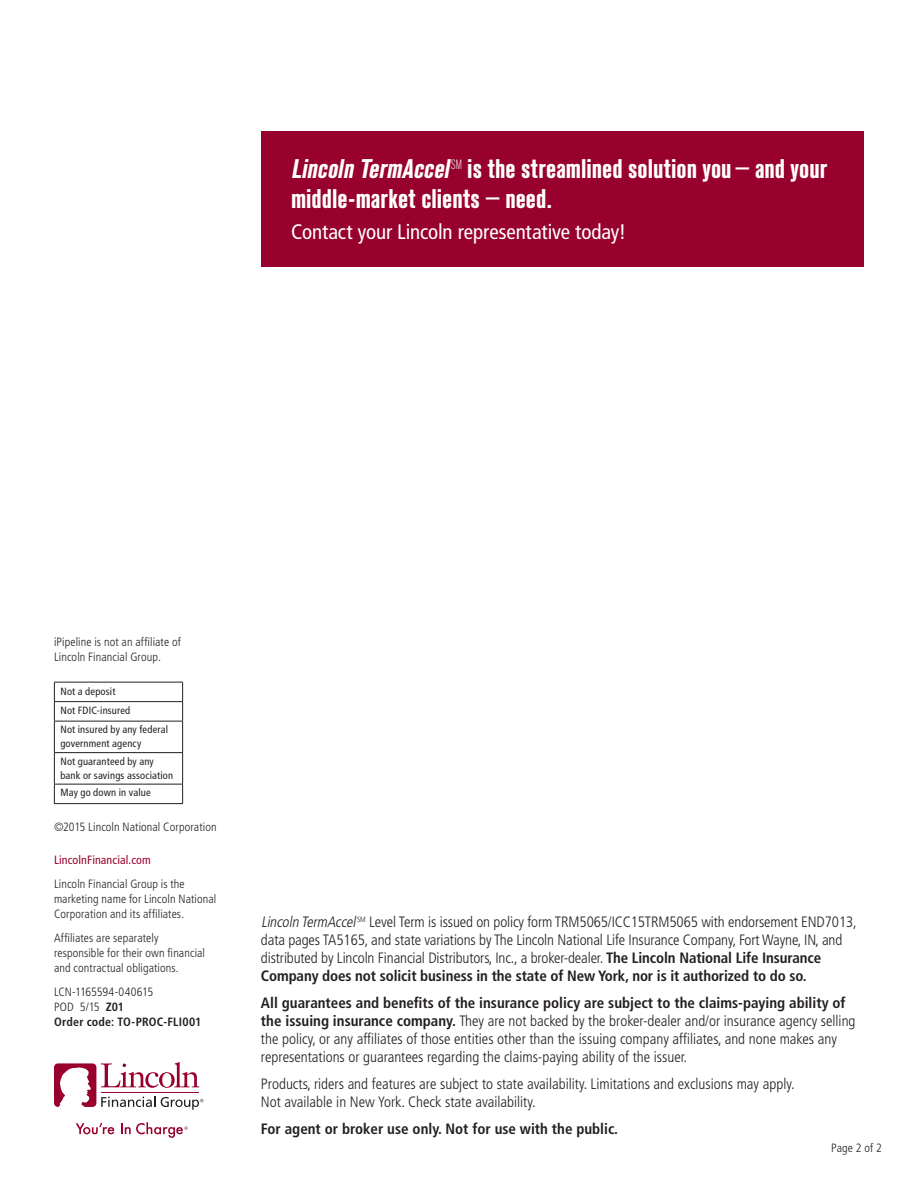
<style>
.page{position:relative;width:918px;height:1188px;background:#fff}
.page>*{position:absolute;margin:0;border:0;box-sizing:border-box;transform-origin:0 0}
.t1{font:700 condensed 27px/30px "Standard CT";color:#fff}
.t2{font:condensed 21px "Frutiger LT Std";letter-spacing:-.005em;color:#fff}
.t3{font:300 condensed 15px/18px "Frutiger LT Std";color:#231f20}
.t4{font:700 condensed 15px "Frutiger LT Std";color:#231f20}
.t5{font:300 condensed 12px/15px "Frutiger LT Std";letter-spacing:.01em;color:#231f20}
.t6{font:700 condensed 12px/15px "Frutiger LT Std";letter-spacing:.015em;color:#231f20}
.t7{font:condensed 12px "Frutiger LT Std";letter-spacing:.01em;color:#98012d}
.t8{font:condensed 10.5px/19.5px "Frutiger LT Std";letter-spacing:.015em;color:#231f20}
.s1{font-style:italic}
.s2{font-weight:300}
.s3{font-weight:700}
</style>
<div class="page">
<svg style="left:76px;top:1123px;width:38px;height:11px"></svg>
<svg style="left:54px;top:1062px;width:149px;height:48px"></svg>
<svg style="left:121px;top:1122px;width:67px;height:16px"></svg>
<hr style="left:54px;top:682px;width:129px;height:1px;background:#231f20">
<hr style="left:54px;top:701px;width:129px;height:1px;background:#231f20">
<svg style="left:54px;top:682px;width:1px;height:39px"></svg>
<svg style="left:182px;top:682px;width:1px;height:39px"></svg>
<hr style="left:54px;top:721px;width:129px;height:1px;background:#231f20">
<hr style="left:54px;top:722px;width:1px;height:30px;background:#231f20">
<hr style="left:182px;top:722px;width:1px;height:30px;background:#231f20">
<hr style="left:54px;top:752px;width:129px;height:1px;background:#231f20">
<hr style="left:54px;top:753px;width:1px;height:31px;background:#231f20">
<hr style="left:182px;top:753px;width:1px;height:31px;background:#231f20">
<hr style="left:54px;top:784px;width:129px;height:1px;background:#231f20">
<svg style="left:54px;top:784px;width:1px;height:19px"></svg>
<svg style="left:182px;top:784px;width:1px;height:19px"></svg>
<hr style="left:54px;top:803px;width:129px;height:1px;background:#231f20">
<div style="left:261px;top:131px;width:603px;height:135px;background:#98012d"></div>
<h1 class="t1" style="left:291px;top:154px;width:538px"><span class="s1">Lincoln TermAccel</span><sup>SM</sup> is the streamlined solution you— and your middle-market clients — need.</h1>
<h2 class="t2" style="left:291px;top:220px;width:337px">Contact your Lincoln representative today!</h2>
<p class="t5" style="left:54px;top:634px;width:128px">iPipeline is not an affiliate of<br>Lincoln Financial Group.</p>
<p class="t8" style="left:60px;top:681px;width:109px">Not a deposit<br>Not FDIC-insured<br>Not insured by any federal</p>
<p class="t8" style="left:60px;top:734px;width:95px;line-height:18px">government agency<br>Not guaranteed by any</p>
<p class="t8" style="left:60px;top:766px;width:114px;line-height:18px">bank or savings association<br>May go down in value</p>
<p class="t5" style="left:54px;top:820px;width:164px">©2015 Lincoln National Corporation</p>
<p class="t7" style="left:54px;top:853px;width:98px">LincolnFinancial.com</p>
<p class="t5" style="left:54px;top:877px;width:164px">Lincoln Financial Group is the marketing name for Lincoln National<br>Corporation and its affiliates.</p>
<p class="t5" style="left:54px;top:931px;width:153px">Affiliates are separately responsible for their own financial and contractual obligations.</p>
<p class="t6" style="left:54px;top:984px;width:149px"><span class="s2">LCN-1165594-040615<br>POD 5/15</span> Z01<br>Order code: TO-PROC-FLI001</p>
<p class="t3" style="left:261px;top:913px;width:597px"><span class="s1">Lincoln TermAccel</span><sup>SM</sup> Level Term is issued on policy form TRM5065/ICC15TRM5065 with endorsement END7013, data pages TA5165, and state variations by The Lincoln National Life Insurance Company, Fort Wayne, IN, and distributed by Lincoln Financial Distributors, Inc., a broker-dealer. <span class="s3">The Lincoln National Life Insurance Company does not solicit business in the state of New York, nor is it authorized to do so.</span></p>
<p class="t3" style="left:261px;top:994px;width:596px"><span class="s3">All guarantees and benefits of the insurance policy are subject to the claims-paying ability of the issuing insurance company.</span> They are not backed by the broker-dealer and/or insurance agency selling the policy, or any affiliates of those entities other than the issuing company affiliates, and none makes any representations or guarantees regarding the claims-paying ability of the issuer.</p>
<p class="t3" style="left:261px;top:1075px;width:535px">Products, riders and features are subject to state availability. Limitations and exclusions may apply.<br>Not available in New York. Check state availability.</p>
<p class="t4" style="left:261px;top:1120px;width:359px">For agent or broker use only. Not for use with the public.</p>
<p class="t5" style="left:831px;top:1141px;width:52px">Page 2 of 2</p>
</div>
